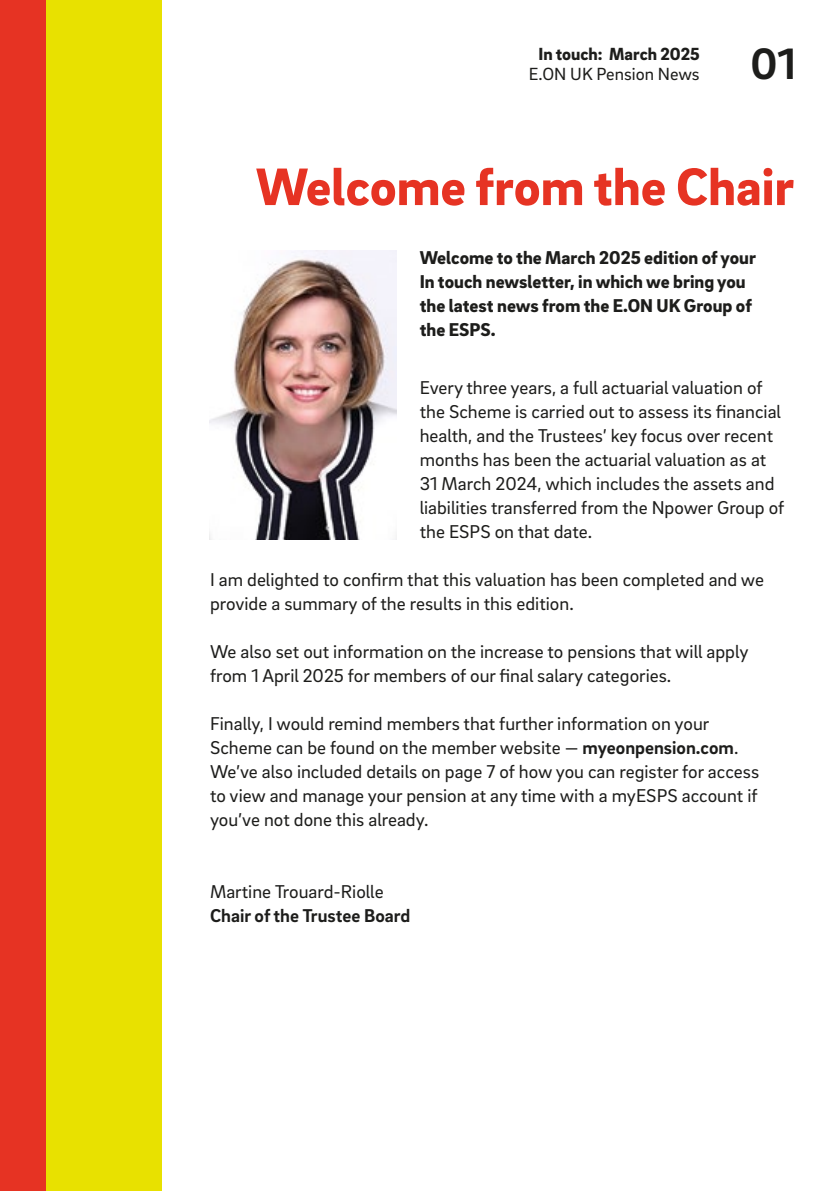
<style>
.page{position:relative;width:840px;height:1191px;background:#fff}
.page>*{position:absolute;margin:0;border:0;box-sizing:border-box;transform-origin:0 0}
.t1{font:900 54px "EON Brix Sans";color:#e63323}
.t2{font:700 45px "EON Brix Sans";color:#1d1d1b}
.t3{font:19px/24px "EON Brix Sans";color:#1d1d1b}
.t4{font:900 19px/24px "EON Brix Sans";color:#1d1d1b}
.t5{font:700 19px "EON Brix Sans";color:#1d1d1b}
.t6{font:900 18px "EON Brix Sans";color:#1d1d1b}
.t7{font:18px "EON Brix Sans";color:#1d1d1b}
.s1{font-weight:700}
</style>
<div class="page">
<div style="left:0;top:0;width:47px;height:1191px;background:#e63323"></div>
<div style="left:47px;top:0;width:115px;height:1191px;background:#e8e100"></div>
<img style="left:209px;top:251px;width:188px;height:288px">
<p class="t6" style="left:538px;top:42px;width:162px">In touch: March 2025</p>
<p class="t7" style="left:528px;top:62px;width:172px">E.ON UK Pension News</p>
<h2 class="t2" style="left:750px;top:35px;width:47px">01</h2>
<h1 class="t1" style="left:256px;top:151px;width:539px">Welcome from the Chair</h1>
<p class="t4" style="left:419px;top:244px;width:337px">Welcome to the March 2025 edition of your<br>In touch newsletter, in which we bring you the latest news from the E.ON UK Group of the ESPS.</p>
<p class="t3" style="left:419px;top:375px;width:366px">Every three years, a full actuarial valuation of the Scheme is carried out to assess its financial health, and the Trustees’ key focus over recent months has been the actuarial valuation as at 31 March 2024, which includes the assets and liabilities transferred from the Npower Group of the ESPS on that date.</p>
<p class="t3" style="left:210px;top:567px;width:555px">I am delighted to confirm that this valuation has been completed and we provide a summary of the results in this edition.</p>
<p class="t3" style="left:210px;top:639px;width:539px">We also set out information on the increase to pensions that will apply from 1 April 2025 for members of our final salary categories.</p>
<p class="t3" style="left:210px;top:711px;width:550px">Finally, I would remind members that further information on your Scheme can be found on the member website — <span class="s1">myeonpension.com</span>.<br>We’ve also included details on page 7 of how you can register for access to view and manage your pension at any time with a myESPS account if you’ve not done this already.</p>
<p class="t3" style="left:210px;top:879px;width:175px">Martine Trouard-Riolle</p>
<p class="t5" style="left:210px;top:903px;width:202px">Chair of the Trustee Board</p>
</div>
